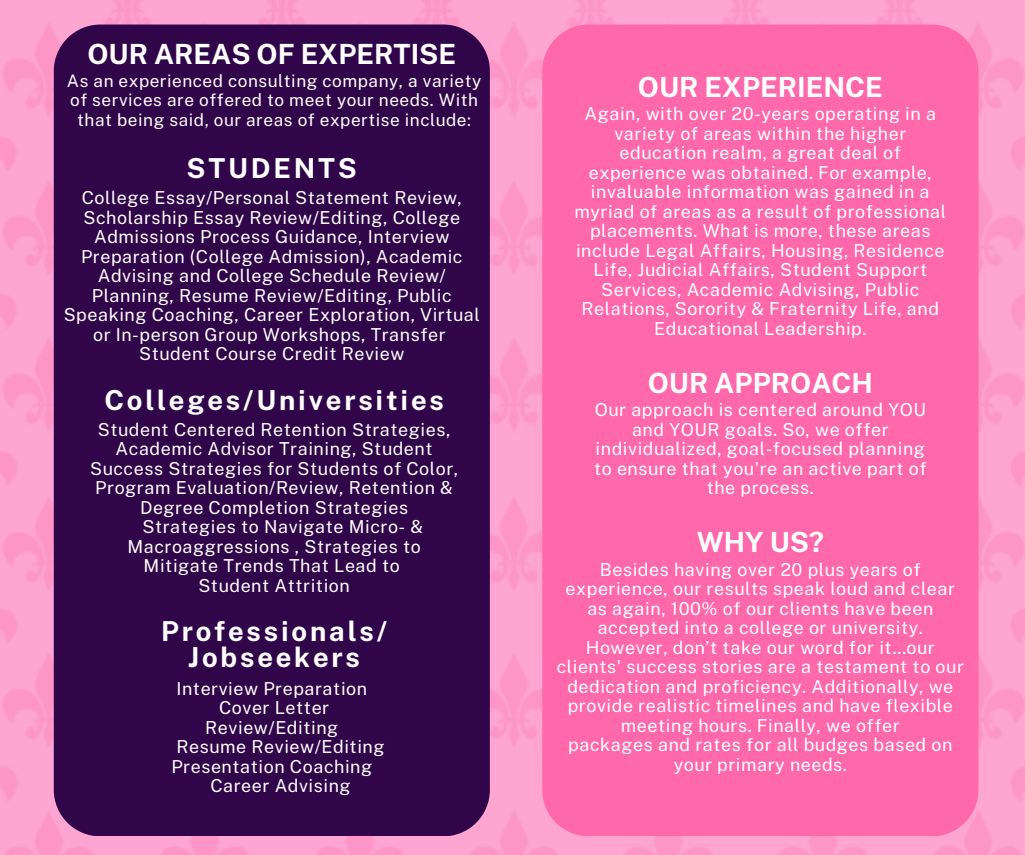
<style>
.page{position:relative;width:1025px;height:855px;background:#fff}
.page>*{position:absolute;margin:0;border:0;box-sizing:border-box;transform-origin:0 0}
.t1{font:700 27.8px "Public Sans";color:#fff}
.t2{font:700 27.5px/25.5px "Public Sans";letter-spacing:.1em;color:#fff;text-align:center}
.t3{font:17.9px/19.5px "Public Sans";letter-spacing:.03em;color:#fff;text-align:center}
.t4{font:17.2px/19.2px "Public Sans";letter-spacing:.03em;color:#fff;text-align:center}
</style>
<div class="page">
<img style="left:0;top:0;width:1024px;height:855px">
<div style="left:54px;top:25px;width:436px;height:811px;background:#300549"></div>
<div style="left:542px;top:25px;width:436px;height:811px;background:#ff68ab"></div>
<h1 class="t1" style="left:87px;top:38px;width:370px">OUR AREAS OF EXPERTISE</h1>
<p class="t4" style="left:67px;top:71px;width:416px">As an experienced consulting company, a variety of services are offered to meet your needs. With that being said, our areas of expertise include:</p>
<h2 class="t2" style="left:187px;top:155px;width:172px">STUDENTS</h2>
<p class="t3" style="left:64px;top:188px;width:417px">College Essay/Personal Statement Review, Scholarship Essay Review/Editing, College Admissions Process Guidance, Interview Preparation (College Admission), Academic Advising and College Schedule Review/ Planning, Resume Review/Editing, Public Speaking Coaching, Career Exploration, Virtual or In-person Group Workshops, Transfer Student Course Credit Review</p>
<h2 class="t2" style="left:104px;top:387px;width:341px">Colleges/Universities</h2>
<p class="t3" style="left:98px;top:420px;width:354px">Student Centered Retention Strategies,</p>
<p class="t3" style="left:116px;top:439px;width:318px">Academic Advisor Training, Student</p>
<p class="t3" style="left:90px;top:459px;width:369px">Success Strategies for Students of Color,</p>
<p class="t3" style="left:95px;top:478px;width:359px">Program Evaluation/Review, Retention &amp;</p>
<p class="t3" style="left:140px;top:498px;width:269px">Degree Completion Strategies</p>
<p class="t3" style="left:142px;top:517px;width:282px">Strategies to Navigate Micro- &amp;</p>
<p class="t3" style="left:127px;top:537px;width:295px">Macroaggressions , Strategies to</p>
<p class="t3" style="left:144px;top:556px;width:258px">Mitigate Trends That Lead to</p>
<p class="t3" style="left:198px;top:576px;width:153px">Student Attrition</p>
<h2 class="t2" style="left:161px;top:619px;width:228px">Professionals/<br>Jobseekers</h2>
<p class="t3" style="left:176px;top:679px;width:192px">Interview Preparation</p>
<p class="t3" style="left:219px;top:698px;width:112px">Cover Letter</p>
<p class="t3" style="left:205px;top:718px;width:134px">Review/Editing</p>
<p class="t3" style="left:176px;top:737px;width:209px">Resume Review/Editing</p>
<p class="t3" style="left:171px;top:757px;width:202px">Presentation Coaching</p>
<p class="t3" style="left:210px;top:776px;width:142px">Career Advising</p>
<h1 class="t1" style="left:638px;top:71px;width:246px">OUR EXPERIENCE</h1>
<p class="t3" style="left:574px;top:104px;width:373px">Again, with over 20-years operating in a variety of areas within the higher education realm, a great deal of experience was obtained. For example, invaluable information was gained in a myriad of areas as a result of professional placements. What is more, these areas include Legal Affairs, Housing, Residence Life, Judicial Affairs, Student Support Services, Academic Advising, Public Relations, Sorority &amp; Fraternity Life, and Educational Leadership.</p>
<h1 class="t1" style="left:647px;top:367px;width:227px">OUR APPROACH</h1>
<p class="t3" style="left:594px;top:400px;width:334px">Our approach is centered around YOU and YOUR goals. So, we offer individualized, goal-focused planning to ensure that you're an active part of the process.</p>
<h1 class="t1" style="left:696px;top:526px;width:128px">WHY US?</h1>
<p class="t3" style="left:556px;top:559px;width:408px">Besides having over 20 plus years of experience, our results speak loud and clear as again, 100% of our clients have been accepted into a college or university.<br>However, don’t take our word for it…our clients' success stories are a testament to our dedication and proficiency. Additionally, we provide realistic timelines and have flexible meeting hours. Finally, we offer<br>packages and rates for all budges based on your primary needs.</p>
</div>
